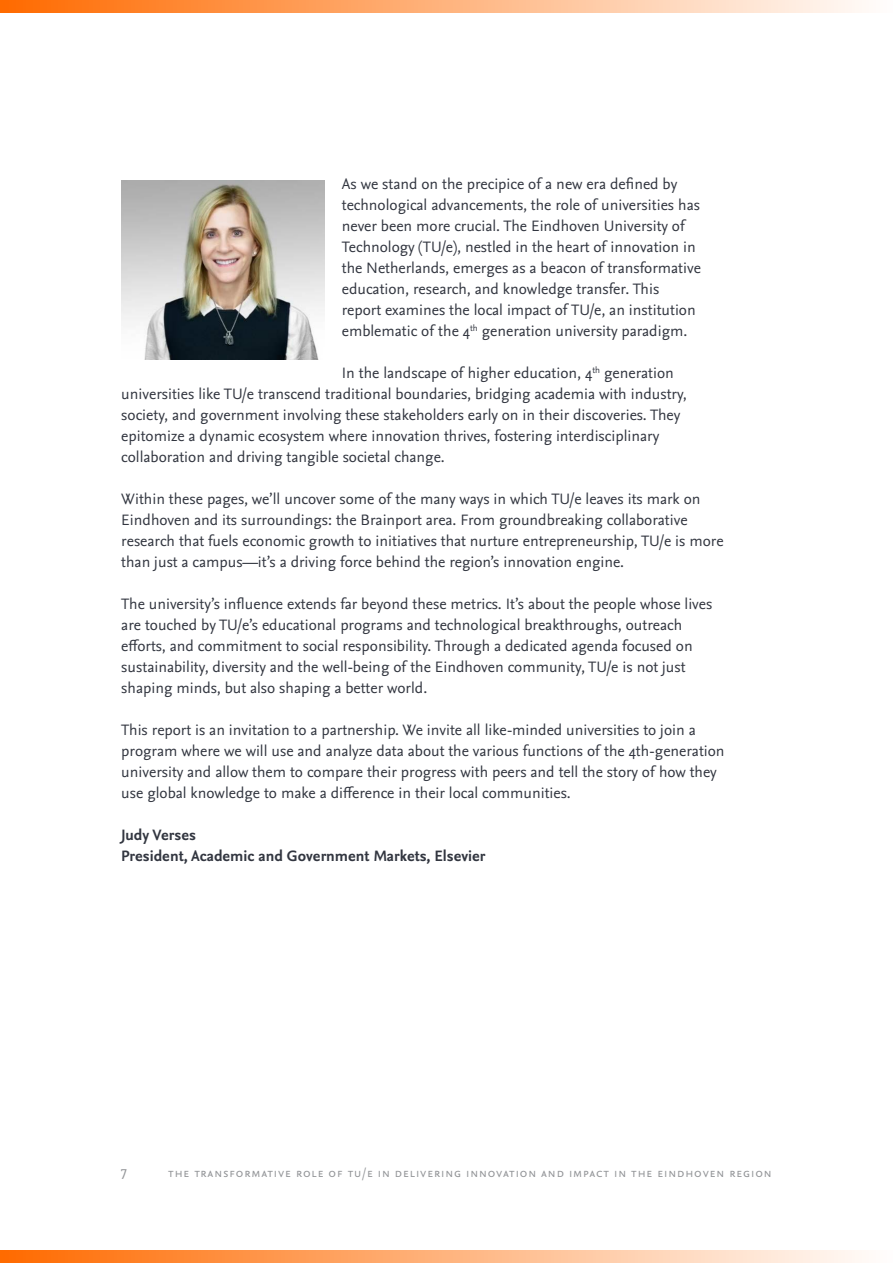
<style>
.page{position:relative;width:893px;height:1263px;background:#fff}
.page>*{position:absolute;margin:0;border:0;box-sizing:border-box;transform-origin:0 0}
.Platte_tekst{font:15.75px/21px "Nexus Sans Pro";color:#323640}
.Platte_tekst-2{font:700 15.75px "Nexus Sans Pro";color:#323640}
.t1{font:15px "Nexus Sans Pro";color:#939598}
.t2{font:12.75px "Nexus Sans Pro";letter-spacing:.07em;color:#939598}
</style>
<div class="page">
<svg style="left:0;top:0;width:862px;height:13px"></svg>
<svg style="left:0;top:1250px;width:862px;height:13px"></svg>
<img style="left:121px;top:181px;width:204px;height:178px">
<p class="Platte_tekst" style="left:342px;top:173px;width:361px">As we stand on the precipice of a new era defined by technological advancements, the role of universities has never been more crucial. The Eindhoven University of Technology (TU/e), nestled in the heart of innovation in the Netherlands, emerges as a beacon of transformative education, research, and knowledge transfer. This report examines the local impact of TU/e, an institution emblematic of the 4<sup>th</sup> generation university paradigm.</p>
<p class="Platte_tekst" style="left:121px;top:362px;width:567px;text-indent:220px">In the landscape of higher education, 4<sup>th</sup> generation universities like TU/e transcend traditional boundaries, bridging academia with industry, society, and government involving these stakeholders early on in their discoveries. They epitomize a dynamic ecosystem where innovation thrives, fostering interdisciplinary collaboration and driving tangible societal change.</p>
<p class="Platte_tekst" style="left:121px;top:488px;width:604px">Within these pages, we’ll uncover some of the many ways in which TU/e leaves its mark on Eindhoven and its surroundings: the Brainport area. From groundbreaking collaborative research that fuels economic growth to initiatives that nurture entrepreneurship, TU/e is more than just a campus—it’s a driving force behind the region’s innovation engine.</p>
<p class="Platte_tekst" style="left:121px;top:593px;width:593px">The university’s influence extends far beyond these metrics. It’s about the people whose lives are touched by TU/e’s educational programs and technological breakthroughs, outreach efforts, and commitment to social responsibility. Through a dedicated agenda focused on sustainability, diversity and the well-being of the Eindhoven community, TU/e is not just shaping minds, but also shaping a better world.</p>
<p class="Platte_tekst" style="left:121px;top:719px;width:605px">This report is an invitation to a partnership. We invite all like-minded universities to join a program where we will use and analyze data about the various functions of the 4th-generation university and allow them to compare their progress with peers and tell the story of how they use global knowledge to make a difference in their local communities.</p>
<p class="Platte_tekst-2" style="left:121px;top:823px;width:76px">Judy Verses</p>
<p class="Platte_tekst-2" style="left:121px;top:844px;width:366px">President, Academic and Government Markets, Elsevier</p>
<p class="t1" style="left:121px;top:1160px;width:8px">7</p>
<p class="t2" style="left:168px;top:1163px;width:605px">the transformative role of tu/e in delivering innovation and impact in the eindhoven region</p>
</div>
